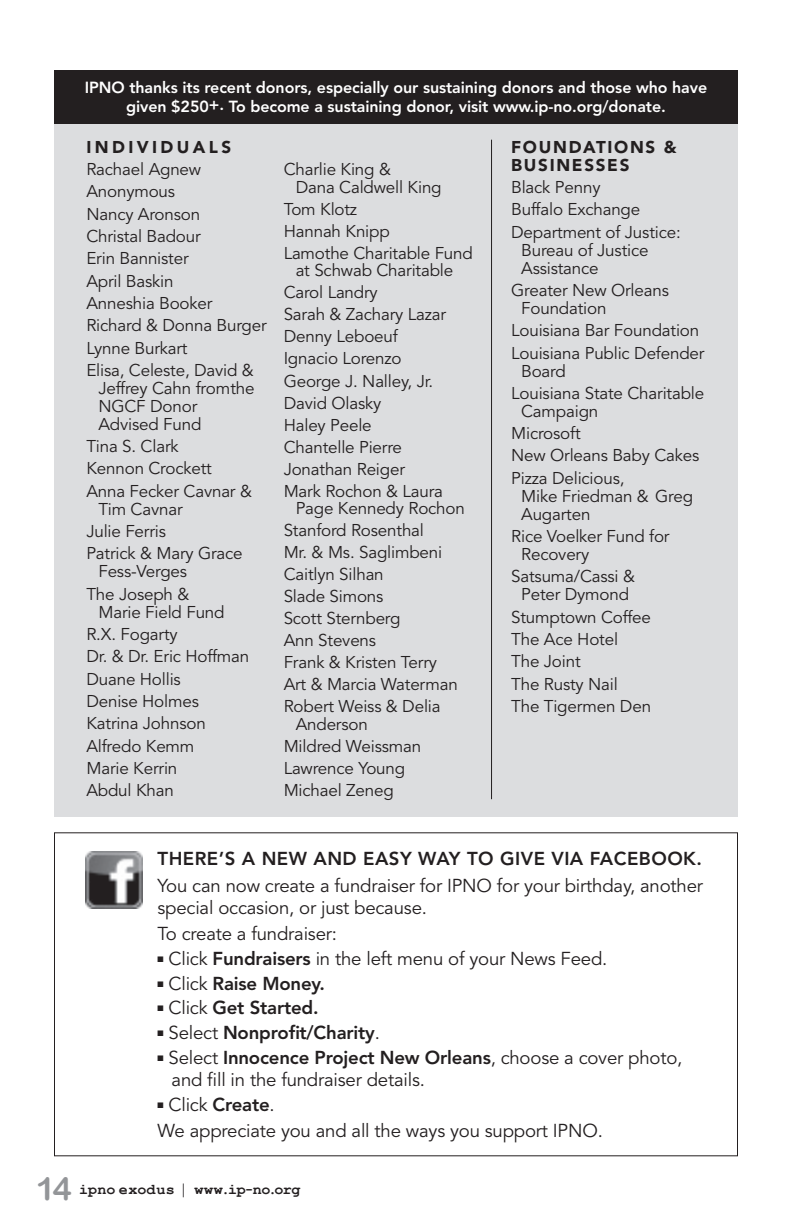
<style>
.page{position:relative;width:792px;height:1224px;background:#fff}
.page>*{position:absolute;margin:0;border:0;box-sizing:border-box;transform-origin:0 0}
.TEXT_9_3_11{font:18.6px/22px "Avenir";letter-spacing:-.01em;color:#231f20}
.TEXT_9_3_11-2{font:800 18.6px "Avenir";letter-spacing:-.01em;color:#231f20}
.TEXT_9_3_11-3{font:800 18.6px "Avenir";letter-spacing:.025em;color:#231f20}
.TEXT_9_3_11-4{font:17px/18px "Avenir";letter-spacing:-.01em;color:#231f20}
.TEXT_9_3_11-5{font:900 17px/18px "Avenir";letter-spacing:.1em;color:#231f20}
.TEXT_9_3_11-6{font:900 17px "Avenir";letter-spacing:.2em;color:#231f20}
.CAPTION_HEAVY_8_9{font:800 16px "Avenir";letter-spacing:-.005em;color:#fff}
.PARAGRAPH_9_3_11{font:700 15px "Courier New";letter-spacing:.01em;color:#231f20}
.s1{font-weight:800}
.s2{font-weight:400}
.s3{font-family:"Arial Rounded MT Bold";font-weight:400;font-size:32px;color:#939598}
.s4{font-weight:400;font-size:19px}
</style>
<div class="page">
<div style="left:54px;top:121px;width:684px;height:695px;background:#dcdddf"></div>
<div style="left:54px;top:71px;width:684px;height:53px;background:#231f20"></div>
<hr style="left:491px;top:140px;width:1px;height:659px;background:#231f20">
<img style="left:85px;top:851px;width:58px;height:57px">
<p class="CAPTION_HEAVY_8_9" style="left:85px;top:78px;width:624px">IPNO thanks its recent donors, especially our sustaining donors and those who have</p>
<p class="CAPTION_HEAVY_8_9" style="left:126px;top:97px;width:541px">given $250+. To become a sustaining donor, visit www.ip-no.org/donate.</p>
<p class="TEXT_9_3_11-6" style="left:86px;top:136px;width:146px">INDIVIDUALS</p>
<p class="TEXT_9_3_11-4" style="left:86px;top:161px;width:116px">Rachael Agnew</p>
<p class="TEXT_9_3_11-4" style="left:86px;top:183px;width:90px">Anonymous</p>
<p class="TEXT_9_3_11-4" style="left:86px;top:205px;width:115px">Nancy Aronson</p>
<p class="TEXT_9_3_11-4" style="left:86px;top:228px;width:116px">Christal Badour</p>
<p class="TEXT_9_3_11-4" style="left:86px;top:250px;width:104px">Erin Bannister</p>
<p class="TEXT_9_3_11-4" style="left:86px;top:272px;width:89px">April Baskin</p>
<p class="TEXT_9_3_11-4" style="left:86px;top:294px;width:128px">Anneshia Booker</p>
<p class="TEXT_9_3_11-4" style="left:86px;top:317px;width:182px">Richard &amp; Donna Burger</p>
<p class="TEXT_9_3_11-4" style="left:86px;top:339px;width:103px">Lynne Burkart</p>
<p class="TEXT_9_3_11-4" style="left:86px;top:361px;width:169px">Elisa, Celeste, David &amp;</p>
<p class="TEXT_9_3_11-4" style="left:98px;top:379px;width:158px">Jeffrey Cahn fromthe<br>NGCF Donor<br>Advised Fund</p>
<p class="TEXT_9_3_11-4" style="left:86px;top:438px;width:94px">Tina S. Clark</p>
<p class="TEXT_9_3_11-4" style="left:86px;top:460px;width:127px">Kennon Crockett</p>
<p class="TEXT_9_3_11-4" style="left:98px;top:482px;width:155px;text-indent:-12px">Anna Fecker Cavnar &amp;<br>Tim Cavnar</p>
<p class="TEXT_9_3_11-4" style="left:86px;top:523px;width:81px">Julie Ferris</p>
<p class="TEXT_9_3_11-4" style="left:98px;top:545px;width:146px;text-indent:-12px">Patrick &amp; Mary Grace<br>Fess-Verges</p>
<p class="TEXT_9_3_11-4" style="left:86px;top:585px;width:105px">The Joseph &amp;</p>
<p class="TEXT_9_3_11-4" style="left:98px;top:603px;width:128px">Marie Field Fund</p>
<p class="TEXT_9_3_11-4" style="left:86px;top:626px;width:93px">R.X. Fogarty</p>
<p class="TEXT_9_3_11-4" style="left:86px;top:648px;width:164px">Dr. &amp; Dr. Eric Hoffman</p>
<p class="TEXT_9_3_11-4" style="left:86px;top:670px;width:96px">Duane Hollis</p>
<p class="TEXT_9_3_11-4" style="left:86px;top:693px;width:114px">Denise Holmes</p>
<p class="TEXT_9_3_11-4" style="left:86px;top:715px;width:121px">Katrina Johnson</p>
<p class="TEXT_9_3_11-4" style="left:86px;top:737px;width:110px">Alfredo Kemm</p>
<p class="TEXT_9_3_11-4" style="left:86px;top:760px;width:92px">Marie Kerrin</p>
<p class="TEXT_9_3_11-4" style="left:86px;top:782px;width:89px">Abdul Khan</p>
<p class="TEXT_9_3_11-4" style="left:284px;top:161px;width:109px">Charlie King &amp;</p>
<p class="TEXT_9_3_11-4" style="left:296px;top:178px;width:148px">Dana Caldwell King</p>
<p class="TEXT_9_3_11-4" style="left:284px;top:200px;width:75px">Tom Klotz</p>
<p class="TEXT_9_3_11-4" style="left:284px;top:222px;width:108px">Hannah Knipp</p>
<p class="TEXT_9_3_11-4" style="left:284px;top:245px;width:191px;text-align:center">Lamothe Charitable Fund at Schwab Charitable</p>
<p class="TEXT_9_3_11-4" style="left:284px;top:284px;width:96px">Carol Landry</p>
<p class="TEXT_9_3_11-4" style="left:284px;top:306px;width:164px">Sarah &amp; Zachary Lazar</p>
<p class="TEXT_9_3_11-4" style="left:284px;top:328px;width:116px">Denny Leboeuf</p>
<p class="TEXT_9_3_11-4" style="left:284px;top:350px;width:119px">Ignacio Lorenzo</p>
<p class="TEXT_9_3_11-4" style="left:284px;top:372px;width:151px">George J. Nalley, Jr.</p>
<p class="TEXT_9_3_11-4" style="left:284px;top:394px;width:99px">David Olasky</p>
<p class="TEXT_9_3_11-4" style="left:284px;top:416px;width:90px">Haley Peele</p>
<p class="TEXT_9_3_11-4" style="left:284px;top:438px;width:120px">Chantelle Pierre</p>
<p class="TEXT_9_3_11-4" style="left:284px;top:460px;width:123px">Jonathan Reiger</p>
<p class="TEXT_9_3_11-4" style="left:296px;top:482px;width:171px;text-indent:-12px">Mark Rochon &amp; Laura<br>Page Kennedy Rochon</p>
<p class="TEXT_9_3_11-4" style="left:284px;top:522px;width:142px">Stanford Rosenthal</p>
<p class="TEXT_9_3_11-4" style="left:284px;top:544px;width:160px">Mr. &amp; Ms. Saglimbeni</p>
<p class="TEXT_9_3_11-4" style="left:284px;top:566px;width:102px">Caitlyn Silhan</p>
<p class="TEXT_9_3_11-4" style="left:284px;top:588px;width:101px">Slade Simons</p>
<p class="TEXT_9_3_11-4" style="left:284px;top:610px;width:118px">Scott Sternberg</p>
<p class="TEXT_9_3_11-4" style="left:284px;top:632px;width:94px">Ann Stevens</p>
<p class="TEXT_9_3_11-4" style="left:284px;top:654px;width:155px">Frank &amp; Kristen Terry</p>
<p class="TEXT_9_3_11-4" style="left:284px;top:676px;width:176px">Art &amp; Marcia Waterman</p>
<p class="TEXT_9_3_11-4" style="left:296px;top:698px;width:146px;text-indent:-12px">Robert Weiss &amp; Delia<br>Anderson</p>
<p class="TEXT_9_3_11-4" style="left:284px;top:738px;width:139px">Mildred Weissman</p>
<p class="TEXT_9_3_11-4" style="left:284px;top:760px;width:123px">Lawrence Young</p>
<p class="TEXT_9_3_11-4" style="left:284px;top:782px;width:112px">Michael Zeneg</p>
<p class="TEXT_9_3_11-5" style="left:511px;top:138px;width:167px">FOUNDATIONS &amp;<br>BUSINESSES</p>
<p class="TEXT_9_3_11-4" style="left:511px;top:179px;width:91px">Black Penny</p>
<p class="TEXT_9_3_11-4" style="left:511px;top:201px;width:131px">Buffalo Exchange</p>
<p class="TEXT_9_3_11-4" style="left:521px;top:223px;width:161px;text-indent:-10px">Department of Justice:<br>Bureau of Justice<br>Assistance</p>
<p class="TEXT_9_3_11-4" style="left:521px;top:282px;width:149px;text-indent:-10px">Greater New Orleans<br>Foundation</p>
<p class="TEXT_9_3_11-4" style="left:511px;top:322px;width:190px">Louisiana Bar Foundation</p>
<p class="TEXT_9_3_11-4" style="left:521px;top:344px;width:185px;text-indent:-10px">Louisiana Public Defender<br>Board</p>
<p class="TEXT_9_3_11-4" style="left:521px;top:384px;width:185px;text-indent:-10px">Louisiana State Charitable<br>Campaign</p>
<p class="TEXT_9_3_11-4" style="left:511px;top:425px;width:71px">Microsoft</p>
<p class="TEXT_9_3_11-4" style="left:511px;top:447px;width:190px">New Orleans Baby Cakes</p>
<p class="TEXT_9_3_11-4" style="left:521px;top:469px;width:173px;text-indent:-10px">Pizza Delicious,<br>Mike Friedman &amp; Greg<br>Augarten</p>
<p class="TEXT_9_3_11-4" style="left:521px;top:528px;width:150px;text-indent:-10px">Rice Voelker Fund for<br>Recovery</p>
<p class="TEXT_9_3_11-4" style="left:511px;top:568px;width:125px;text-align:center">Satsuma/Cassi &amp;<br>Peter Dymond</p>
<p class="TEXT_9_3_11-4" style="left:511px;top:608px;width:141px">Stumptown Coffee</p>
<p class="TEXT_9_3_11-4" style="left:511px;top:631px;width:108px">The Ace Hotel</p>
<p class="TEXT_9_3_11-4" style="left:511px;top:653px;width:71px">The Joint</p>
<p class="TEXT_9_3_11-4" style="left:511px;top:675px;width:108px">The Rusty Nail</p>
<p class="TEXT_9_3_11-4" style="left:511px;top:698px;width:141px">The Tigermen Den</p>
<p class="TEXT_9_3_11-3" style="left:158px;top:848px;width:546px">THERE’S A NEW AND EASY WAY TO GIVE VIA FACEBOOK.</p>
<p class="TEXT_9_3_11" style="left:158px;top:875px;width:547px">You can now create a fundraiser for IPNO for your birthday, another special occasion, or just because.</p>
<p class="TEXT_9_3_11" style="left:158px;top:923px;width:181px">To create a fundraiser:</p>
<p class="TEXT_9_3_11" style="left:158px;top:948px;width:451px">■ Click <span class="s1">Fundraisers</span> in the left menu of your News Feed.</p>
<p class="TEXT_9_3_11-2" style="left:158px;top:972px;width:169px">■ <span class="s2">Click</span> Raise Money.</p>
<p class="TEXT_9_3_11-2" style="left:158px;top:997px;width:163px">■ <span class="s2">Click</span> Get Started.</p>
<p class="TEXT_9_3_11-2" style="left:158px;top:1022px;width:224px">■ <span class="s2">Select</span> Nonprofit/Charity<span class="s2">.</span></p>
<p class="TEXT_9_3_11" style="left:172px;top:1047px;width:512px;text-indent:-14px">■ Select <span class="s1">Innocence Project New Orleans</span>, choose a cover photo, and fill in the fundraiser details.</p>
<p class="TEXT_9_3_11" style="left:158px;top:1094px;width:119px">■ Click <span class="s1">Create</span>.</p>
<p class="TEXT_9_3_11" style="left:158px;top:1121px;width:447px">We appreciate you and all the ways you support IPNO.</p>
<p class="PARAGRAPH_9_3_11" style="left:36px;top:1180px;width:266px"><span class="s3">14</span> ipno exodus <span class="s4">|</span> www.ip-no.org</p>
</div>
